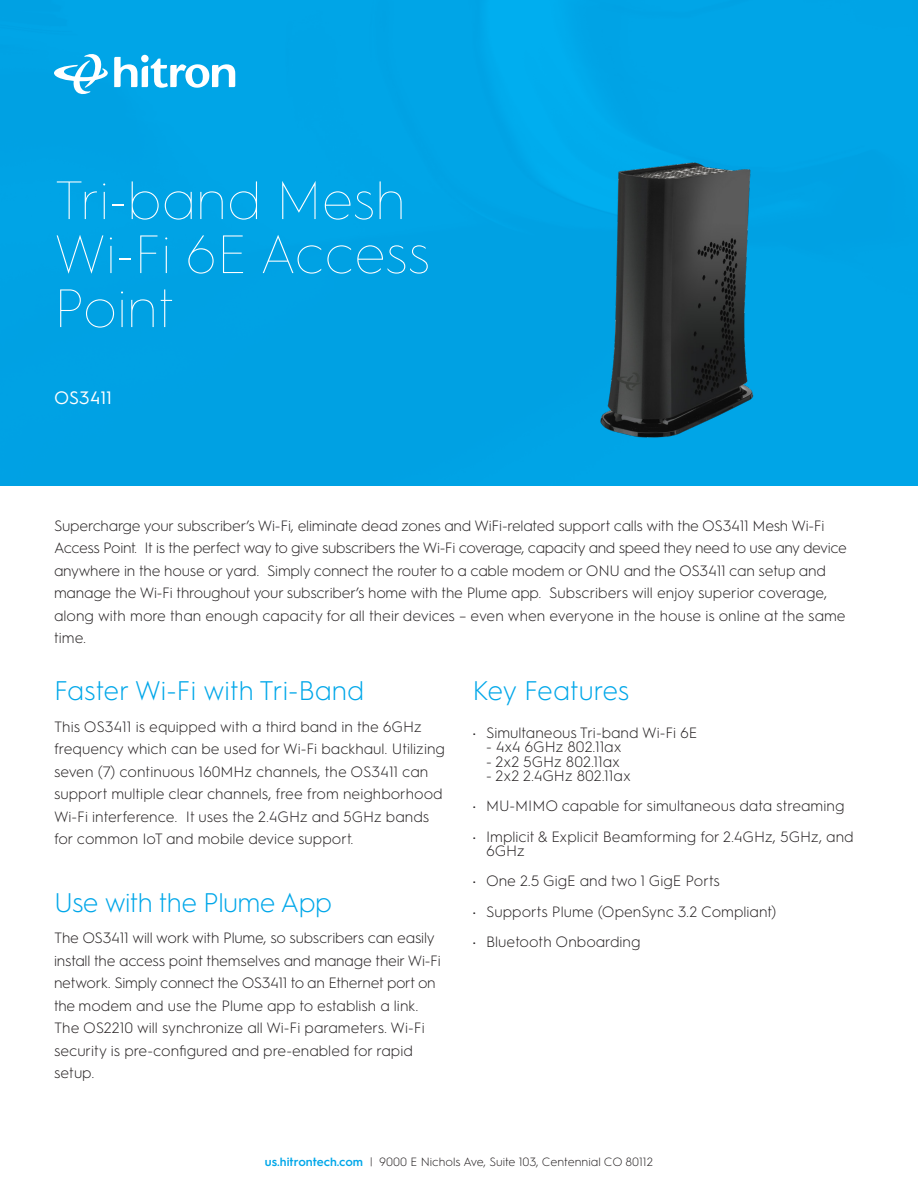
<style>
.page{position:relative;width:918px;height:1188px;background:#fff}
.page>*{position:absolute;margin:0;border:0;box-sizing:border-box;transform-origin:0 0}
.t1{font:100 54px/54px "Hurme Geometric Sans 1";color:#fff}
.t2{font:300 27px "Hurme Geometric Sans 1";letter-spacing:-.025em;color:#00a7e9}
.t3{font:300 27px "Hurme Geometric Sans 1";color:#00a7e9}
.MODEL{font:18px "Hurme Geometric Sans 1";color:#fff}
.t4{font:300 15px/22.5px "Hurme Geometric Sans 1";color:#231f20}
.t5{font:300 12px "Hurme Geometric Sans 1";color:#231f20}
.s1{font-weight:600;color:#00a7e9}
</style>
<div class="page">
<div style="left:0;top:0;width:918px;height:486px;background:#00a3e5"></div>
<svg style="left:54px;top:53px;width:54px;height:42px"></svg>
<svg style="left:114px;top:57px;width:121px;height:31px"></svg>
<img style="left:423px;top:121px;width:494px;height:365px">
<h1 class="t1" style="left:54px;top:171px;width:378px">Tri-band Mesh<br>Wi-Fi 6E Access<br>Point</h1>
<p class="MODEL" style="left:54px;top:385px;width:60px">OS3411</p>
<p class="t4" style="left:54px;top:513px;width:795px">Supercharge your subscriber’s Wi-Fi, eliminate dead zones and WiFi-related support calls with the OS3411 Mesh Wi-Fi Access Point. It is the perfect way to give subscribers the Wi-Fi coverage, capacity and speed they need to use any device anywhere in the house or yard. Simply connect the router to a cable modem or ONU and the OS3411 can setup and manage the Wi-Fi throughout your subscriber’s home with the Plume app. Subscribers will enjoy superior coverage, along with more than enough capacity for all their devices – even when everyone in the house is online at the same time.</p>
<h2 class="t3" style="left:54px;top:672px;width:312px">Faster Wi-Fi with Tri-Band</h2>
<p class="t4" style="left:54px;top:714px;width:393px">This OS3411 is equipped with a third band in the 6GHz frequency which can be used for Wi-Fi backhaul. Utilizing seven (7) continuous 160MHz channels, the OS3411 can support multiple clear channels, free from neighborhood Wi-Fi interference. It uses the 2.4GHz and 5GHz bands for common IoT and mobile device support.</p>
<h2 class="t2" style="left:54px;top:884px;width:280px">Use with the Plume App</h2>
<p class="t4" style="left:54px;top:926px;width:388px">The OS3411 will work with Plume, so subscribers can easily install the access point themselves and manage their Wi-Fi network. Simply connect the OS3411 to an Ethernet port on the modem and use the Plume app to establish a link.<br>The OS2210 will synchronize all Wi-Fi parameters. Wi-Fi security is pre-configured and pre-enabled for rapid setup.</p>
<h2 class="t2" style="left:472px;top:672px;width:158px">Key Features</h2>
<p class="t4" style="left:472px;top:720px;width:227px">• Simultaneous Tri-band Wi-Fi 6E</p>
<p class="t4" style="left:486px;top:735px;width:137px">- 4x4 6GHz 802.11ax</p>
<p class="t4" style="left:486px;top:749px;width:136px">- 2x2 5GHz 802.11ax</p>
<p class="t4" style="left:486px;top:764px;width:146px">- 2x2 2.4GHz 802.11ax</p>
<p class="t4" style="left:472px;top:794px;width:373px">• MU-MIMO capable for simultaneous data streaming</p>
<p class="t4" style="left:486px;top:828px;width:369px;line-height:14.4px;text-indent:-14px">• Implicit &amp; Explicit Beamforming for 2.4GHz, 5GHz, and<br>6GHz</p>
<p class="t4" style="left:472px;top:869px;width:249px">• One 2.5 GigE and two 1 GigE Ports</p>
<p class="t4" style="left:472px;top:899px;width:305px">• Supports Plume (OpenSync 3.2 Compliant)</p>
<p class="t4" style="left:472px;top:930px;width:170px">• Bluetooth Onboarding</p>
<p class="t5" style="left:265px;top:1154px;width:390px"><span class="s1">us.hitrontech.com</span> | 9000 E Nichols Ave, Suite 103, Centennial CO 80112</p>
</div>
